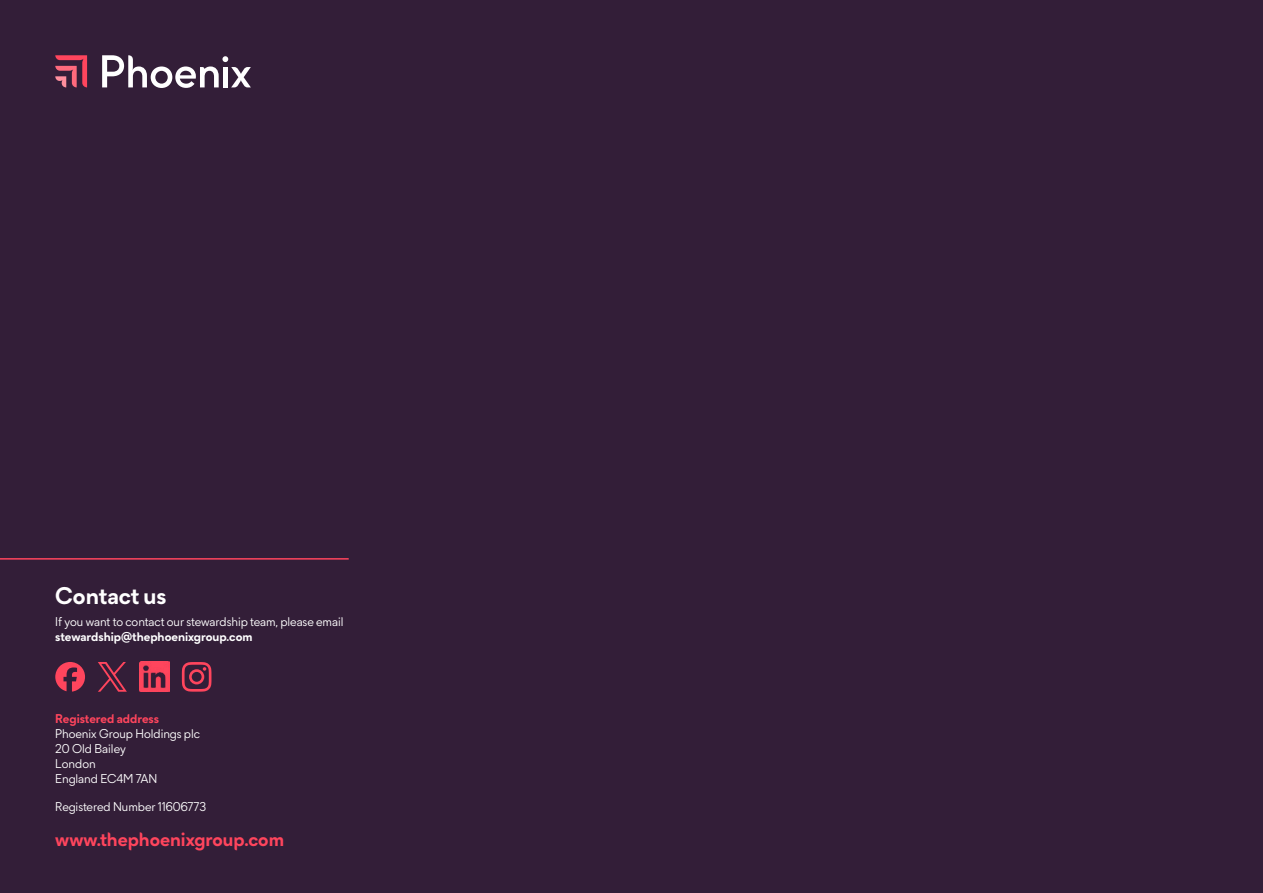
<style>
.page{position:relative;width:1263px;height:893px;background:#331e38}
.page>*{position:absolute;margin:0;border:0;box-sizing:border-box;transform-origin:0 0}
.PulloutHeader3White{font:700 24px "Phoenix Sans";color:#fff}
.BackCoverWebAddress{font:700 19.5px "Phoenix Sans";color:#ff455d}
.BodyTextWhite{font:12.75px/15px "Phoenix Sans";color:#fff}
.BackCoverAddress{font:12.75px "Phoenix Sans";color:#fff}
.SubheadLevel1{font:700 12.75px "Phoenix Sans";color:#ff455d}
.s1{font-weight:700}
</style>
<div class="page">
<hr style="left:0;top:558px;width:349px;height:2px;background:#ff455d">
<svg style="left:55px;top:55px;width:32px;height:32px"></svg>
<svg style="left:102px;top:55px;width:149px;height:33px"></svg>
<div style="left:223px;top:67px;width:5px;height:20px;background:#fff"></div>
<svg style="left:55px;top:662px;width:30px;height:30px"></svg>
<svg style="left:98px;top:662px;width:29px;height:30px"></svg>
<img style="left:140px;top:662px;width:29px;height:30px">
<svg style="left:182px;top:662px;width:29px;height:30px"></svg>
<h1 class="PulloutHeader3White" style="left:55px;top:581px;width:112px">Contact us</h1>
<p class="BodyTextWhite" style="left:55px;top:613px;width:290px">If you want to contact our stewardship team, please email <span class="s1">stewardship@thephoenixgroup.com</span></p>
<h3 class="SubheadLevel1" style="left:55px;top:711px;width:105px">Registered address</h3>
<p class="BackCoverAddress" style="left:55px;top:726px;width:146px">Phoenix Group Holdings plc</p>
<p class="BackCoverAddress" style="left:55px;top:741px;width:72px">20 Old Bailey</p>
<p class="BackCoverAddress" style="left:55px;top:756px;width:42px">London</p>
<p class="BodyTextWhite" style="left:55px;top:771px;width:104px">England EC4M 7AN</p>
<p class="BodyTextWhite" style="left:55px;top:799px;width:152px">Registered Number 11606773</p>
<p class="BackCoverWebAddress" style="left:55px;top:827px;width:230px">www.thephoenixgroup.com</p>
</div>
